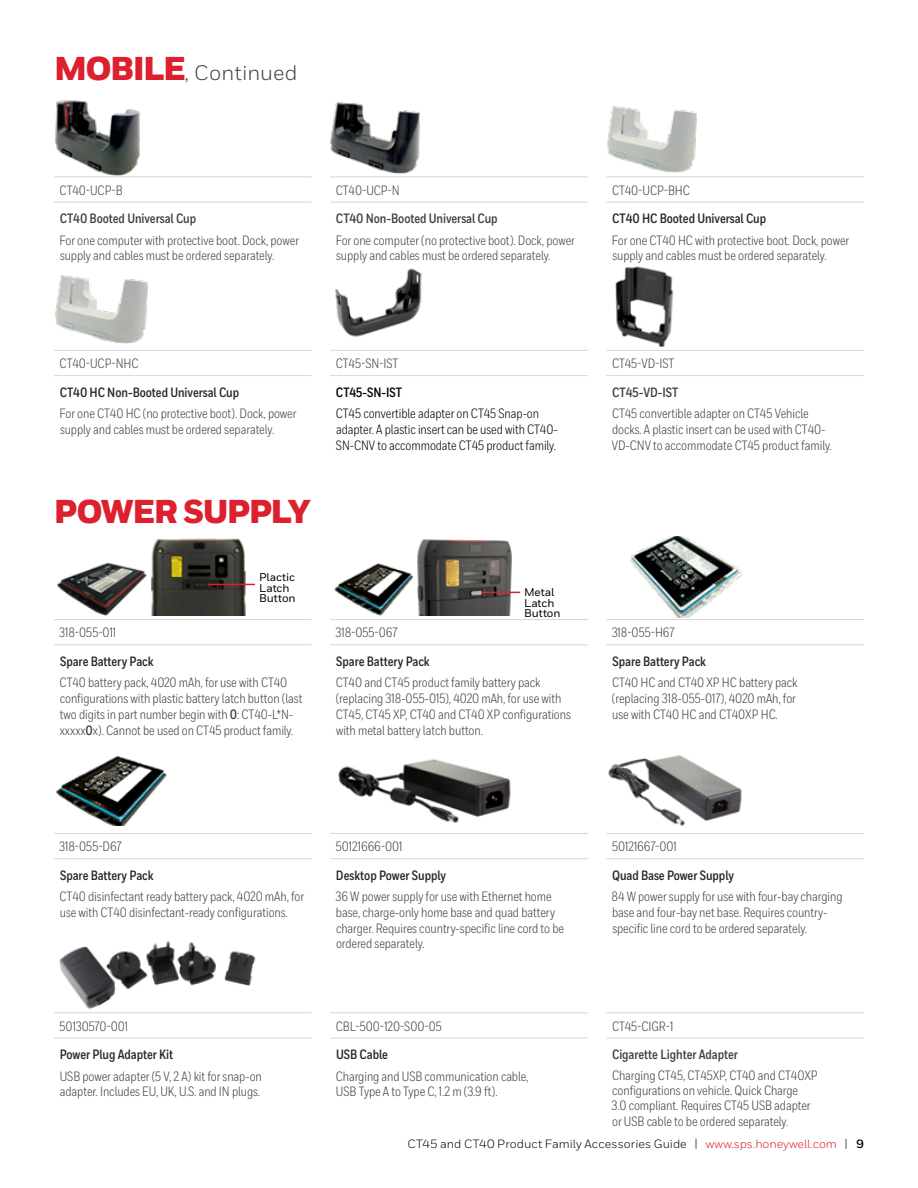
<style>
.page{position:relative;width:918px;height:1188px;background:#fff}
.page>*{position:absolute;margin:0;border:0;box-sizing:border-box;transform-origin:0 0}
.t1{font:900 33px "Honeywell Sans";letter-spacing:-.05em;color:#dc202e}
.t2{font:21px "Honeywell Sans";color:#414042}
.t3{font:13.5px/15.8px "Honeywell Cond";letter-spacing:-.005em;color:#414042}
.t4{font:700 13.5px "Honeywell Cond";letter-spacing:-.005em;color:#292829}
.t5{font:13.5px/15.8px "Honeywell Cond";letter-spacing:-.005em;color:#000}
.t6{font:700 13.5px "Honeywell Cond";letter-spacing:-.005em;color:#414042}
.t7{font:700 13.5px "Honeywell Cond";letter-spacing:-.005em;color:#000}
.t8{font:12px "Honeywell Sans";color:#000}
.t9{font:500 11.25px/10.5px "Honeywell Sans";letter-spacing:-.01em;color:#000}
.s1{font-weight:900;font-size:33px;color:#dc202e}
.s2{font-weight:700}
.s3{color:#dc202e}
</style>
<div class="page">
<hr style="left:54px;top:177px;width:258px;height:1px;background:#d5d7d8">
<hr style="left:330px;top:177px;width:258px;height:1px;background:#d5d7d8">
<hr style="left:606px;top:177px;width:258px;height:1px;background:#d5d7d8">
<hr style="left:54px;top:202px;width:258px;height:1px;background:#d5d7d8">
<hr style="left:330px;top:202px;width:258px;height:1px;background:#d5d7d8">
<hr style="left:606px;top:202px;width:258px;height:1px;background:#d5d7d8">
<hr style="left:606px;top:350px;width:258px;height:1px;background:#d5d7d8">
<hr style="left:606px;top:375px;width:258px;height:1px;background:#d5d7d8">
<hr style="left:54px;top:350px;width:258px;height:1px;background:#d5d7d8">
<hr style="left:330px;top:350px;width:258px;height:1px;background:#d5d7d8">
<hr style="left:54px;top:375px;width:258px;height:1px;background:#d5d7d8">
<hr style="left:330px;top:375px;width:258px;height:1px;background:#d5d7d8">
<hr style="left:54px;top:619px;width:258px;height:1px;background:#d5d7d8">
<hr style="left:330px;top:619px;width:258px;height:1px;background:#d5d7d8">
<hr style="left:606px;top:619px;width:258px;height:1px;background:#d5d7d8">
<hr style="left:54px;top:644px;width:258px;height:1px;background:#d5d7d8">
<hr style="left:330px;top:644px;width:258px;height:1px;background:#d5d7d8">
<hr style="left:606px;top:644px;width:258px;height:1px;background:#d5d7d8">
<hr style="left:54px;top:833px;width:258px;height:1px;background:#d5d7d8">
<hr style="left:330px;top:833px;width:258px;height:1px;background:#d5d7d8">
<hr style="left:606px;top:833px;width:258px;height:1px;background:#d5d7d8">
<hr style="left:54px;top:858px;width:258px;height:1px;background:#d5d7d8">
<hr style="left:330px;top:858px;width:258px;height:1px;background:#d5d7d8">
<hr style="left:606px;top:858px;width:258px;height:1px;background:#d5d7d8">
<hr style="left:330px;top:1012px;width:258px;height:1px;background:#d5d7d8">
<hr style="left:330px;top:1038px;width:258px;height:1px;background:#d5d7d8">
<hr style="left:606px;top:1012px;width:258px;height:1px;background:#d5d7d8">
<hr style="left:606px;top:1038px;width:258px;height:1px;background:#d5d7d8">
<hr style="left:54px;top:1012px;width:258px;height:1px;background:#d5d7d8">
<hr style="left:54px;top:1038px;width:258px;height:1px;background:#d5d7d8">
<img style="left:335px;top:268px;width:87px;height:69px">
<img style="left:615px;top:266px;width:59px;height:81px">
<img style="left:55px;top:100px;width:85px;height:75px">
<img style="left:330px;top:102px;width:90px;height:72px">
<img style="left:607px;top:106px;width:90px;height:66px">
<img style="left:55px;top:275px;width:93px;height:69px">
<img style="left:151px;top:538px;width:96px;height:78px">
<hr style="left:208px;top:584px;width:47px;height:1px;background:#dc202e">
<img style="left:57px;top:563px;width:90px;height:53px">
<img style="left:417px;top:539px;width:96px;height:77px">
<hr style="left:482px;top:592px;width:38px;height:1px;background:#dc202e">
<img style="left:334px;top:563px;width:79px;height:53px">
<img style="left:630px;top:537px;width:112px;height:80px">
<img style="left:56px;top:756px;width:111px;height:70px">
<img style="left:338px;top:759px;width:173px;height:64px">
<img style="left:608px;top:755px;width:134px;height:71px">
<img style="left:59px;top:940px;width:197px;height:69px">
<h2 class="t2" style="left:54px;top:60px;width:245px"><span class="s1">MOBILE</span>, Continued</h2>
<p class="t3" style="left:60px;top:182px;width:64px">CT40-UCP-B</p>
<p class="t3" style="left:336px;top:182px;width:65px">CT40-UCP-N</p>
<p class="t3" style="left:612px;top:182px;width:79px">CT40-UCP-BHC</p>
<p class="t6" style="left:60px;top:211px;width:138px">CT40 Booted Universal Cup</p>
<p class="t3" style="left:60px;top:232px;width:241px">For one computer with protective boot. Dock, power supply and cables must be ordered separately.</p>
<p class="t6" style="left:336px;top:211px;width:163px">CT40 Non-Booted Universal Cup</p>
<p class="t3" style="left:336px;top:232px;width:241px">For one computer (no protective boot). Dock, power supply and cables must be ordered separately.</p>
<p class="t4" style="left:612px;top:211px;width:156px">CT40 HC Booted Universal Cup</p>
<p class="t3" style="left:612px;top:232px;width:239px">For one CT40 HC with protective boot. Dock, power supply and cables must be ordered separately.</p>
<p class="t3" style="left:60px;top:356px;width:80px">CT40-UCP-NHC</p>
<p class="t3" style="left:336px;top:356px;width:64px">CT45-SN-IST</p>
<p class="t3" style="left:612px;top:356px;width:64px">CT45-VD-IST</p>
<p class="t4" style="left:60px;top:384px;width:181px">CT40 HC Non-Booted Universal Cup</p>
<p class="t3" style="left:60px;top:406px;width:238px">For one CT40 HC (no protective boot). Dock, power supply and cables must be ordered separately.</p>
<p class="t7" style="left:336px;top:384px;width:68px">CT45-SN-IST</p>
<p class="t5" style="left:336px;top:406px;width:223px">CT45 convertible adapter on CT45 Snap-on adapter. A plastic insert can be used with CT40-<br>SN-CNV to accommodate CT45 product family.</p>
<p class="t6" style="left:612px;top:384px;width:68px">CT45-VD-IST</p>
<p class="t3" style="left:612px;top:406px;width:221px">CT45 convertible adapter on CT45 Vehicle docks. A plastic insert can be used with CT40-<br>VD-CNV to accommodate CT45 product family.</p>
<h1 class="t1" style="left:54px;top:491px;width:259px">POWER SUPPLY</h1>
<p class="t9" style="left:259px;top:572px;width:38px">Plactic<br>Latch<br>Button</p>
<p class="t9" style="left:524px;top:587px;width:38px">Metal<br>Latch<br>Button</p>
<p class="t3" style="left:59px;top:625px;width:59px">318-055-011</p>
<p class="t3" style="left:335px;top:625px;width:64px">318-055-067</p>
<p class="t3" style="left:612px;top:625px;width:64px">318-055-H67</p>
<p class="t4" style="left:60px;top:653px;width:95px">Spare Battery Pack</p>
<p class="t3" style="left:60px;top:675px;width:244px">CT40 battery pack, 4020 mAh, for use with CT40 configurations with plastic battery latch button (last two digits in part number begin with <span class="s2">0</span>: CT40-L*N&shy;xxxxx<span class="s2">0</span>x). Cannot be used on CT45 product family.</p>
<p class="t4" style="left:336px;top:653px;width:95px">Spare Battery Pack</p>
<p class="t3" style="left:336px;top:675px;width:237px">CT40 and CT45 product family battery pack (replacing 318-055-015), 4020 mAh, for use with CT45, CT45 XP, CT40 and CT40 XP configurations with metal battery latch button.</p>
<p class="t4" style="left:612px;top:653px;width:95px">Spare Battery Pack</p>
<p class="t3" style="left:612px;top:675px;width:187px;text-align:justify">CT40 HC and CT40 XP HC battery pack (replacing 318-055-017), 4020 mAh, for use with CT40 HC and CT40XP HC.</p>
<p class="t3" style="left:59px;top:839px;width:64px">318-055-D67</p>
<p class="t3" style="left:336px;top:839px;width:68px">50121666-001</p>
<p class="t3" style="left:612px;top:839px;width:66px">50121667-001</p>
<p class="t4" style="left:60px;top:867px;width:95px">Spare Battery Pack</p>
<p class="t3" style="left:60px;top:889px;width:246px">CT40 disinfectant ready battery pack, 4020 mAh, for use with CT40 disinfectant-ready configurations.</p>
<p class="t4" style="left:336px;top:867px;width:112px">Desktop Power Supply</p>
<p class="t3" style="left:335px;top:889px;width:230px">36 W power supply for use with Ethernet home base, charge-only home base and quad battery charger. Requires country-specific line cord to be ordered separately.</p>
<p class="t4" style="left:612px;top:867px;width:123px">Quad Base Power Supply</p>
<p class="t3" style="left:612px;top:889px;width:232px">84 W power supply for use with four-bay charging base and four-bay net base. Requires country&shy;specific line cord to be ordered separately.</p>
<p class="t3" style="left:60px;top:1018px;width:70px">50130570-001</p>
<p class="t3" style="left:336px;top:1018px;width:108px">CBL-500-120-S00-05</p>
<p class="t3" style="left:612px;top:1018px;width:63px">CT45-CIGR-1</p>
<p class="t4" style="left:60px;top:1047px;width:115px">Power Plug Adapter Kit</p>
<p class="t3" style="left:60px;top:1068px;width:204px">USB power adapter (5 V, 2 A) kit for snap-on adapter. Includes EU, UK, U.S. and IN plugs.</p>
<p class="t4" style="left:336px;top:1047px;width:53px">USB Cable</p>
<p class="t3" style="left:336px;top:1068px;width:194px">Charging and USB communication cable,<br>USB Type A to Type C, 1.2 m (3.9 ft).</p>
<p class="t6" style="left:612px;top:1047px;width:127px">Cigarette Lighter Adapter</p>
<p class="t3" style="left:612px;top:1068px;width:208px;line-height:15.3px">Charging CT45, CT45XP, CT40 and CT40XP configurations on vehicle. Quick Charge<br>3.0 compliant. Requires CT45 USB adapter or USB cable to be ordered separately.</p>
<p class="t8" style="left:407px;top:1136px;width:458px">CT45 and CT40 Product Family Accessories Guide | <span class="s3">www.sps.honeywell.com</span> | <span class="s2">9</span></p>
</div>
